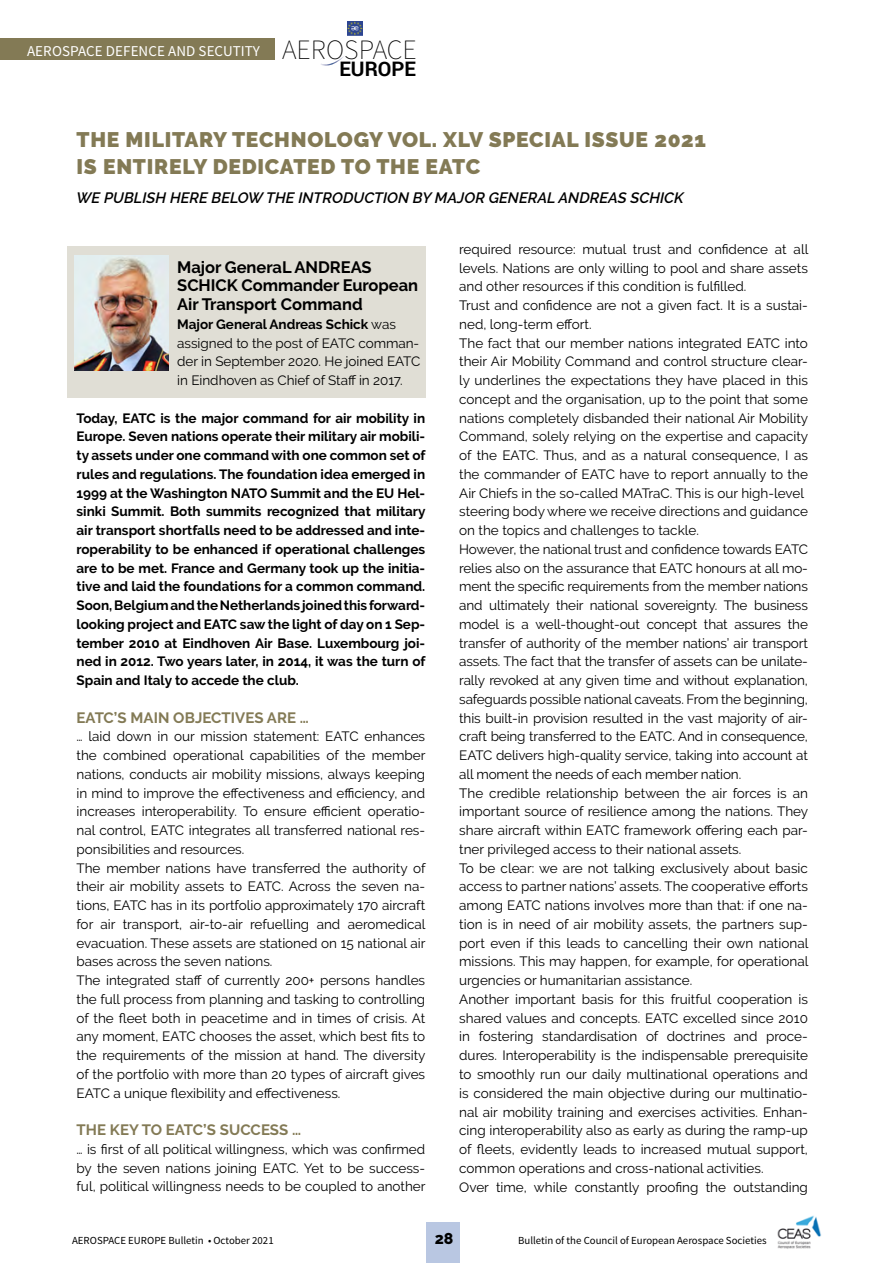
<style>
.page{position:relative;width:893px;height:1263px;background:#fff}
.page>*{position:absolute;margin:0;border:0;box-sizing:border-box;transform-origin:0 0}
.t1{font:900 21px/27px "Raleway";letter-spacing:.035em;color:#837a55}
.t2{font:700 19.95px "Roboto";color:#000}
.t3{font:700 16.5px/18.8px "Raleway";letter-spacing:-.005em;color:#000}
.t4{font:800 15.75px "Raleway";color:#000}
.t5{font:italic 600 15px "Raleway";letter-spacing:.005em;color:#000}
.t6{font:700 15px "Raleway";letter-spacing:.005em;color:#837a55}
.t7{font:15px "Source Sans Pro";letter-spacing:.005em;color:#fff}
.t8{font:13.5px/18.8px "Raleway";color:#000}
.t9{font:700 13.5px/18.8px "Raleway";color:#000;text-align:justify}
.t10{font:10.8px "Source Sans Pro";color:#000}
.s1{font-weight:200;font-size:27.9px;color:#000}
.s2{font-weight:700}
</style>
<div class="page">
<div style="left:68px;top:246px;width:358px;height:152px;background:#e0ded5"></div>
<div style="left:426px;top:1222px;width:34px;height:41px;background:#b9c7e2"></div>
<div style="left:0;top:38px;width:274px;height:22px;background:#837a55"></div>
<svg style="left:321px;top:56px;width:23px;height:10px"></svg>
<img style="left:347px;top:21px;width:16px;height:14px">
<img style="left:777px;top:1215px;width:44px;height:34px">
<img style="left:74px;top:256px;width:95px;height:114px">
<p class="t7" style="left:27px;top:42px;width:391px">AEROSPACE DEFENCE AND SECUTITY <span class="s1">AEROSPACE</span></p>
<h2 class="t2" style="left:339px;top:55px;width:78px">EUROPE</h2>
<h1 class="t1" style="left:77px;top:126px;width:631px">THE MILITARY TECHNOLOGY VOL. XLV SPECIAL ISSUE 2021<br>IS ENTIRELY DEDICATED TO THE EATC</h1>
<p class="t5" style="left:77px;top:189px;width:609px">WE PUBLISH HERE BELOW THE INTRODUCTION BY MAJOR GENERAL ANDREAS SCHICK</p>
<p class="t3" style="left:177px;top:257px;width:242px">Major GeneraL ANDREAS<br>SCHICK Commander European<br>Air Transport Command</p>
<p class="t8" style="left:177px;top:315px;width:245px"><span class="s2">Major General Andreas Schick</span> was assigned to the post of EATC comman&shy;der in September 2020. He joined EATC in Eindhoven as Chief of Staff in 2017.</p>
<p class="t9" style="left:77px;top:408px;width:351px">Today, EATC is the major command for air mobility in Europe. Seven nations operate their military air mobili&shy;ty assets under one command with one common set of rules and regulations. The foundation idea emerged in 1999 at the Washington NATO Summit and the EU Hel&shy;sinki Summit. Both summits recognized that military air transport shortfalls need to be addressed and inte&shy;roperability to be enhanced if operational challenges are to be met. France and Germany took up the initia&shy;tive and laid the foundations for a common command.<br>Soon, Belgium and the Netherlands joined this forward&shy;looking project and EATC saw the light of day on 1 Sep&shy;tember 2010 at Eindhoven Air Base. Luxembourg joi&shy;ned in 2012. Two years later, in 2014, it was the turn of Spain and Italy to accede the club.</p>
<p class="t6" style="left:77px;top:709px;width:234px">EATC’S MAIN OBJECTIVES ARE …</p>
<p class="t8" style="left:77px;top:727px;width:351px">… laid down in our mission statement: EATC enhances the combined operational capabilities of the member nations, conducts air mobility missions, always keeping in mind to improve the effectiveness and efficiency, and increases interoperability. To ensure efficient operatio&shy;nal control, EATC integrates all transferred national res&shy;ponsibilities and resources.<br>The member nations have transferred the authority of their air mobility assets to EATC. Across the seven na&shy;tions, EATC has in its portfolio approximately 170 aircraft for air transport, air-to-air refuelling and aeromedical evacuation. These assets are stationed on 15 national air bases across the seven nations.<br>The integrated staff of currently 200+ persons handles the full process from planning and tasking to controlling of the fleet both in peacetime and in times of crisis. At any moment, EATC chooses the asset, which best fits to the requirements of the mission at hand. The diversity of the portfolio with more than 20 types of aircraft gives EATC a unique flexibility and effectiveness.</p>
<p class="t6" style="left:77px;top:1121px;width:226px">THE KEY TO EATC’S SUCCESS …</p>
<p class="t8" style="left:77px;top:1140px;width:350px;text-align:justify">… is first of all political willingness, which was confirmed by the seven nations joining EATC. Yet to be success&shy;ful, political willingness needs to be coupled to another</p>
<p class="t8" style="left:459px;top:240px;width:351px">required resource: mutual trust and confidence at all levels. Nations are only willing to pool and share assets and other resources if this condition is fulfilled.<br>Trust and confidence are not a given fact. It is a sustai&shy;ned, long-term effort.<br>The fact that our member nations integrated EATC into their Air Mobility Command and control structure clear&shy;ly underlines the expectations they have placed in this concept and the organisation, up to the point that some nations completely disbanded their national Air Mobility Command, solely relying on the expertise and capacity of the EATC. Thus, and as a natural consequence, I as the commander of EATC have to report annually to the Air Chiefs in the so-called MATraC. This is our high-level steering body where we receive directions and guidance on the topics and challenges to tackle.<br>However, the national trust and confidence towards EATC relies also on the assurance that EATC honours at all mo&shy;ment the specific requirements from the member nations and ultimately their national sovereignty. The business model is a well-thought-out concept that assures the transfer of authority of the member nations’ air transport assets. The fact that the transfer of assets can be unilate&shy;rally revoked at any given time and without explanation, safeguards possible national caveats. From the beginning, this built-in provision resulted in the vast majority of air&shy;craft being transferred to the EATC. And in consequence, EATC delivers high-quality service, taking into account at all moment the needs of each member nation.<br>The credible relationship between the air forces is an important source of resilience among the nations. They share aircraft within EATC framework offering each par&shy;tner privileged access to their national assets.<br>To be clear: we are not talking exclusively about basic access to partner nations’ assets. The cooperative efforts among EATC nations involves more than that: if one na&shy;tion is in need of air mobility assets, the partners sup&shy;port even if this leads to cancelling their own national missions. This may happen, for example, for operational urgencies or humanitarian assistance.<br>Another important basis for this fruitful cooperation is shared values and concepts. EATC excelled since 2010 in fostering standardisation of doctrines and proce&shy;dures. Interoperability is the indispensable prerequisite to smoothly run our daily multinational operations and is considered the main objective during our multinatio&shy;nal air mobility training and exercises activities. Enhan&shy;cing interoperability also as early as during the ramp-up of fleets, evidently leads to increased mutual support, common operations and cross-national activities.<br>Over time, while constantly proofing the outstanding</p>
<p class="t10" style="left:72px;top:1233px;width:203px">AEROSPACE EUROPE Bulletin • October 2021</p>
<p class="t4" style="left:435px;top:1229px;width:20px">28</p>
<p class="t10" style="left:518px;top:1233px;width:250px">Bulletin of the Council of European Aerospace Societies</p>
</div>
